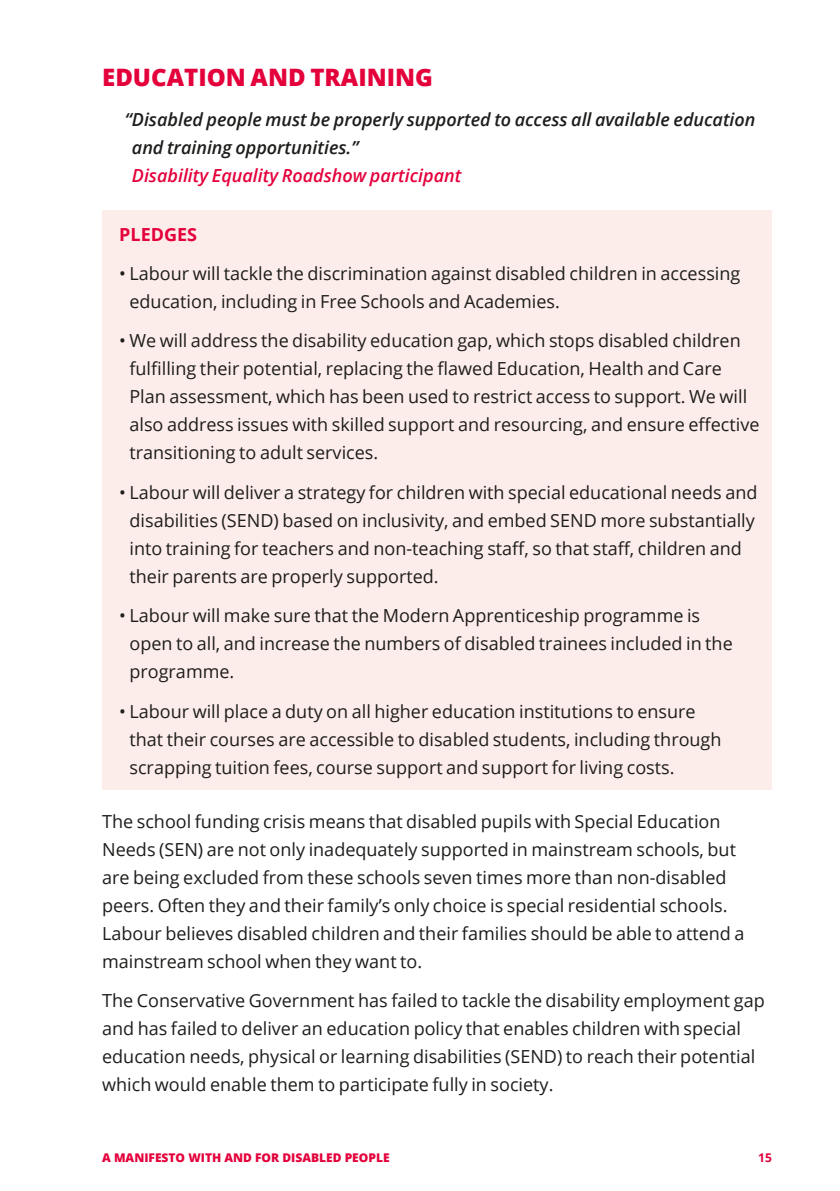
<style>
.page{position:relative;width:840px;height:1191px;background:#fff}
.page>*{position:absolute;margin:0;border:0;box-sizing:border-box;transform-origin:0 0}
.Body{font:800 24px "Open Sans";color:#e4003b}
.Body-2{font:18px/28px "Open Sans";color:#1d1d1b}
.Body-3{font:italic 600 18px/28px "Open Sans";color:#1d1d1b}
.Body-4{font:700 18px "Open Sans";color:#e4003b}
.t1{font:800 12px "Open Sans";color:#e4003b}
.t2{font:700 12px "Open Sans";color:#e4003b}
.s1{color:#e4003b}
</style>
<div class="page">
<div style="left:102px;top:210px;width:669px;height:579px;background:#fdedea"></div>
<p class="Body" style="left:102px;top:59px;width:332px">EDUCATION AND TRAINING</p>
<p class="Body-3" style="left:132px;top:105px;width:624px;text-indent:-7px">“Disabled people must be properly supported to access all available education and training opportunities.”<br><span class="s1">Disability Equality Roadshow participant</span></p>
<p class="Body-4" style="left:119px;top:221px;width:79px">PLEDGES</p>
<p class="Body-2" style="left:129px;top:259px;width:612px;text-indent:-10px">• Labour will tackle the discrimination against disabled children in accessing education, including in Free Schools and Academies.</p>
<p class="Body-2" style="left:129px;top:326px;width:631px;text-indent:-10px">• We will address the disability education gap, which stops disabled children fulfilling their potential, replacing the flawed Education, Health and Care Plan assessment, which has been used to restrict access to support. We will also address issues with skilled support and resourcing, and ensure effective transitioning to adult services.</p>
<p class="Body-2" style="left:129px;top:478px;width:629px;text-indent:-10px">• Labour will deliver a strategy for children with special educational needs and disabilities (SEND) based on inclusivity, and embed SEND more substantially into training for teachers and non-teaching staff, so that staff, children and their parents are properly supported.</p>
<p class="Body-2" style="left:129px;top:601px;width:604px;text-indent:-10px">• Labour will make sure that the Modern Apprenticeship programme is open to all, and increase the numbers of disabled trainees included in the programme.</p>
<p class="Body-2" style="left:129px;top:696px;width:593px;text-indent:-10px">• Labour will place a duty on all higher education institutions to ensure that their courses are accessible to disabled students, including through scrapping tuition fees, course support and support for living costs.</p>
<p class="Body-2" style="left:102px;top:806px;width:643px">The school funding crisis means that disabled pupils with Special Education Needs (SEN) are not only inadequately supported in mainstream schools, but are being excluded from these schools seven times more than non-disabled peers. Often they and their family’s only choice is special residential schools.<br>Labour believes disabled children and their families should be able to attend a mainstream school when they want to.</p>
<p class="Body-2" style="left:102px;top:986px;width:663px">The Conservative Government has failed to tackle the disability employment gap and has failed to deliver an education policy that enables children with special education needs, physical or learning disabilities (SEND) to reach their potential which would enable them to participate fully in society.</p>
<p class="t1" style="left:102px;top:1148px;width:289px">A MANIFESTO WITH AND FOR DISABLED PEOPLE</p>
<p class="t2" style="left:757px;top:1148px;width:15px">15</p>
</div>
